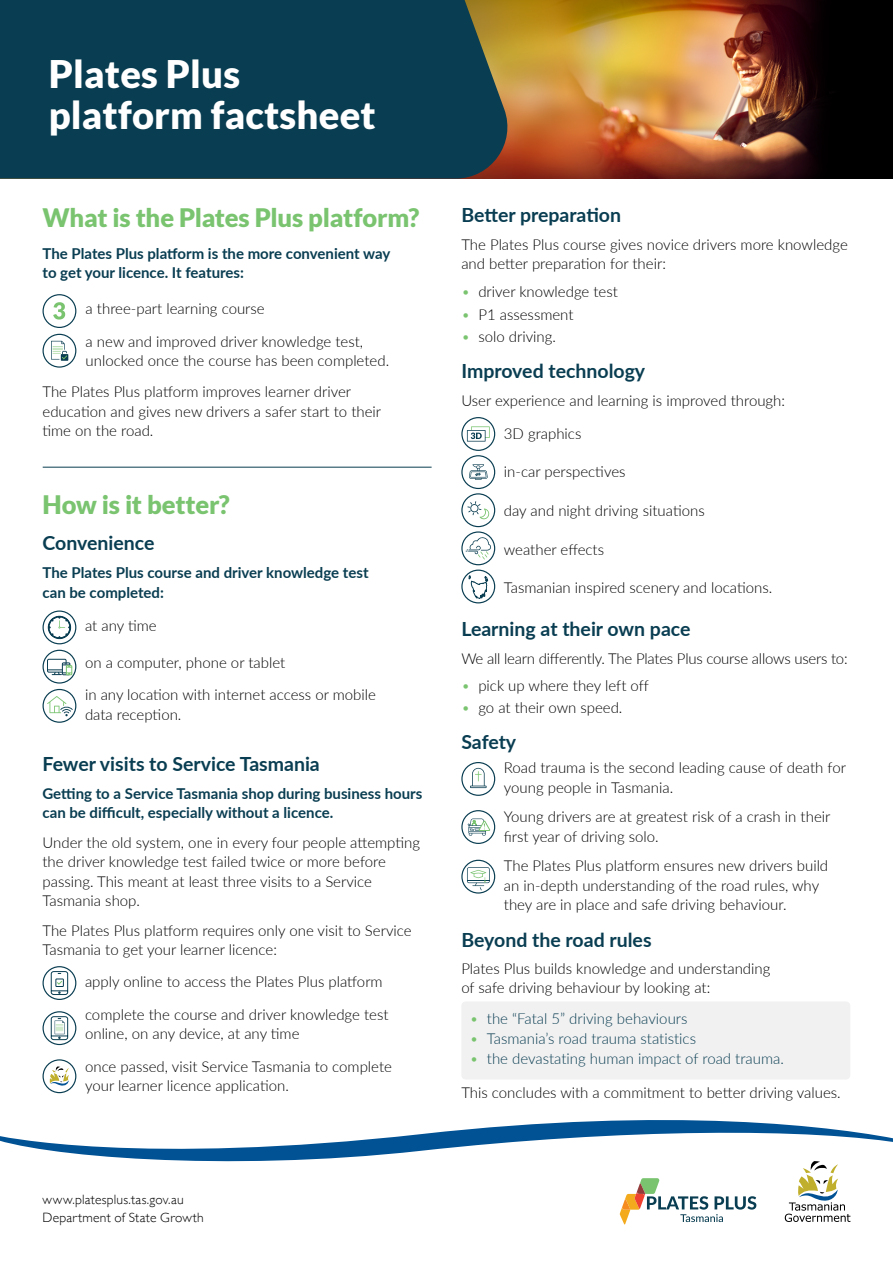
<style>
.page{position:relative;width:893px;height:1263px;background:#fff}
.page>*{position:absolute;margin:0;border:0;box-sizing:border-box;transform-origin:0 0}
.t1{font:900 38.1px "Lato";letter-spacing:.005em;color:#fff}
.PP_Heading_Green{font:900 25.5px "Lato";letter-spacing:-.01em;color:#7ac470}
.Subheading{font:700 19.5px "Lato";color:#093d51}
.PP_Body_Bold{font:700 19.5px "Lato";color:#093d51}
.PP_Body_Light{font:300 15px/19.5px "Lato";color:#000}
.PP_Body_Bold-2{font:700 15px/19.5px "Lato";color:#093d51}
.Body{font:300 15px/19.5px "Lato";color:#000}
.t2{font:300 15px "Lato";color:#093d51}
.t3{font:300 13.5px "Gill Sans";letter-spacing:.015em;color:#000}
.s1{color:#7ac470}
</style>
<div class="page">
<div style="left:461px;top:1001px;width:389px;height:78px;background:#f1f1f2;border-radius:4px"></div>
<div style="left:43px;top:610px;width:33px;height:34px;border:1px solid #093d51;border-radius:50%"></div>
<svg style="left:48px;top:616px;width:24px;height:24px"></svg>
<hr style="left:43px;top:467px;width:389px;height:1px;background:#093d51">
<div style="left:43px;top:294px;width:33px;height:34px;border:1px solid #093d51;border-radius:50%"></div>
<div style="left:461px;top:762px;width:34px;height:34px;border:1px solid #093d51;border-radius:50%"></div>
<div style="left:43px;top:966px;width:33px;height:34px;border:1px solid #093d51;border-radius:50%"></div>
<div style="left:43px;top:334px;width:33px;height:34px;border:1px solid #093d51;border-radius:50%"></div>
<div style="left:43px;top:650px;width:33px;height:34px;border:1px solid #093d51;border-radius:50%"></div>
<div style="left:461px;top:810px;width:34px;height:34px;border:1px solid #093d51;border-radius:50%"></div>
<div style="left:43px;top:1011px;width:33px;height:34px;border:1px solid #093d51;border-radius:50%"></div>
<div style="left:43px;top:689px;width:33px;height:34px;border:1px solid #093d51;border-radius:50%"></div>
<div style="left:461px;top:860px;width:34px;height:33px;border:1px solid #093d51;border-radius:50%"></div>
<div style="left:43px;top:1059px;width:33px;height:34px;border:1px solid #093d51;border-radius:50%"></div>
<img style="left:516px;top:0;width:377px;height:179px">
<div style="left:0;top:0;width:516px;height:179px;background:#093d51"></div>
<svg style="left:0;top:1120px;width:893px;height:104px"></svg>
<div style="left:461px;top:417px;width:34px;height:34px;border:1px solid #093d51;border-radius:50%"></div>
<div style="left:461px;top:455px;width:34px;height:34px;border:1px solid #093d51;border-radius:50%"></div>
<div style="left:461px;top:531px;width:34px;height:34px;border:1px solid #093d51;border-radius:50%"></div>
<div style="left:461px;top:493px;width:34px;height:34px;border:1px solid #093d51;border-radius:50%"></div>
<div style="left:461px;top:570px;width:34px;height:33px;border:1px solid #093d51;border-radius:50%"></div>
<div style="left:47px;top:659px;width:19px;height:13px;border:1px solid #093d51"></div>
<div style="left:62px;top:662px;width:8px;height:13px;border:1px solid #093d51"></div>
<svg style="left:47px;top:663px;width:25px;height:12px"></svg>
<svg style="left:47px;top:696px;width:26px;height:20px"></svg>
<svg style="left:53px;top:302px;width:12px;height:18px"></svg>
<svg style="left:61px;top:354px;width:7px;height:7px"></svg>
<svg style="left:51px;top:341px;width:16px;height:19px"></svg>
<svg style="left:51px;top:1016px;width:18px;height:24px"></svg>
<svg style="left:51px;top:971px;width:18px;height:24px"></svg>
<svg style="left:467px;top:426px;width:23px;height:16px"></svg>
<svg style="left:469px;top:464px;width:19px;height:16px"></svg>
<svg style="left:467px;top:501px;width:23px;height:19px"></svg>
<svg style="left:466px;top:536px;width:25px;height:23px"></svg>
<svg style="left:468px;top:572px;width:21px;height:28px"></svg>
<svg style="left:470px;top:768px;width:17px;height:20px"></svg>
<svg style="left:468px;top:818px;width:22px;height:17px"></svg>
<svg style="left:467px;top:867px;width:23px;height:23px"></svg>
<svg style="left:50px;top:1066px;width:19px;height:20px"></svg>
<p class="t1" style="left:49px;top:52px;width:193px">Plates Plus</p>
<p class="t1" style="left:49px;top:93px;width:329px">platform factsheet</p>
<p class="PP_Heading_Green" style="left:43px;top:202px;width:378px">What is the Plates Plus platform?</p>
<p class="PP_Body_Bold-2" style="left:43px;top:243px;width:349px">The Plates Plus platform is the more convenient way to get your licence. It features:</p>
<p class="PP_Body_Light" style="left:86px;top:299px;width:181px">a three-part learning course</p>
<p class="PP_Body_Light" style="left:86px;top:331px;width:305px">a new and improved driver knowledge test, unlocked once the course has been completed.</p>
<p class="Body" style="left:43px;top:381px;width:340px">The Plates Plus platform improves learner driver education and gives new drivers a safer start to their time on the road.</p>
<p class="PP_Heading_Green" style="left:43px;top:489px;width:189px">How is it better?</p>
<p class="PP_Body_Bold" style="left:43px;top:529px;width:114px">Convenience</p>
<p class="PP_Body_Bold-2" style="left:43px;top:562px;width:328px">The Plates Plus course and driver knowledge test can be completed:</p>
<p class="PP_Body_Light" style="left:85px;top:616px;width:73px">at any time</p>
<p class="PP_Body_Light" style="left:85px;top:652px;width:202px">on a computer, phone or tablet</p>
<p class="PP_Body_Light" style="left:85px;top:684px;width:292px">in any location with internet access or mobile data reception.</p>
<p class="Subheading" style="left:43px;top:749px;width:279px">Fewer visits to Service Tasmania</p>
<p class="PP_Body_Bold-2" style="left:43px;top:783px;width:381px">Getting to a Service Tasmania shop during business hours can be difficult, especially without a licence.</p>
<p class="PP_Body_Light" style="left:43px;top:832px;width:379px">Under the old system, one in every four people attempting the driver knowledge test failed twice or more before passing. This meant at least three visits to a Service Tasmania shop.</p>
<p class="PP_Body_Light" style="left:43px;top:920px;width:371px">The Plates Plus platform requires only one visit to Service<br>Tasmania to get your learner licence:</p>
<p class="PP_Body_Light" style="left:85px;top:972px;width:299px">apply online to access the Plates Plus platform</p>
<p class="PP_Body_Light" style="left:85px;top:1004px;width:305px">complete the course and driver knowledge test online, on any device, at any time</p>
<p class="PP_Body_Light" style="left:85px;top:1056px;width:308px">once passed, visit Service Tasmania to complete your learner licence application.</p>
<p class="t3" style="left:43px;top:1189px;width:143px">www.platesplus.tas.gov.au</p>
<p class="t3" style="left:43px;top:1207px;width:163px">Department of State Growth</p>
<p class="Subheading" style="left:461px;top:200px;width:161px">Better preparation</p>
<p class="PP_Body_Light" style="left:461px;top:234px;width:388px">The Plates Plus course gives novice drivers more knowledge and better preparation for their:</p>
<p class="PP_Body_Light" style="left:461px;top:282px;width:158px"><span class="s1">•</span> driver knowledge test</p>
<p class="PP_Body_Light" style="left:461px;top:304px;width:114px"><span class="s1">•</span> P1 assessment</p>
<p class="PP_Body_Light" style="left:461px;top:326px;width:96px"><span class="s1">•</span> solo driving.</p>
<p class="Subheading" style="left:461px;top:357px;width:185px">Improved technology</p>
<p class="PP_Body_Light" style="left:461px;top:391px;width:325px">User experience and learning is improved through:</p>
<p class="PP_Body_Light" style="left:504px;top:423px;width:79px">3D graphics</p>
<p class="PP_Body_Light" style="left:504px;top:462px;width:123px">in-car perspectives</p>
<p class="PP_Body_Light" style="left:504px;top:500px;width:202px">day and night driving situations</p>
<p class="PP_Body_Light" style="left:504px;top:539px;width:102px">weather effects</p>
<p class="PP_Body_Light" style="left:504px;top:577px;width:270px">Tasmanian inspired scenery and locations.</p>
<p class="Subheading" style="left:461px;top:615px;width:231px">Learning at their own pace</p>
<p class="PP_Body_Light" style="left:461px;top:648px;width:388px">We all learn differently. The Plates Plus course allows users to:</p>
<p class="PP_Body_Light" style="left:461px;top:675px;width:189px"><span class="s1">•</span> pick up where they left off</p>
<p class="PP_Body_Light" style="left:461px;top:697px;width:163px"><span class="s1">•</span> go at their own speed.</p>
<p class="Subheading" style="left:461px;top:728px;width:56px">Safety</p>
<p class="PP_Body_Light" style="left:504px;top:757px;width:344px">Road trauma is the second leading cause of death for young people in Tasmania.</p>
<p class="PP_Body_Light" style="left:504px;top:806px;width:328px">Young drivers are at greatest risk of a crash in their first year of driving solo.</p>
<p class="PP_Body_Light" style="left:504px;top:855px;width:326px">The Plates Plus platform ensures new drivers build an in-depth understanding of the road rules, why they are in place and safe driving behaviour.</p>
<p class="Subheading" style="left:461px;top:925px;width:192px">Beyond the road rules</p>
<p class="PP_Body_Light" style="left:461px;top:958px;width:311px">Plates Plus builds knowledge and understanding of safe driving behaviour by looking at:</p>
<p class="t2" style="left:470px;top:1008px;width:219px"><span class="s1">•</span> the “Fatal 5” driving behaviours</p>
<p class="t2" style="left:470px;top:1028px;width:228px"><span class="s1">•</span> Tasmania’s road trauma statistics</p>
<p class="t2" style="left:470px;top:1048px;width:316px"><span class="s1">•</span> the devastating human impact of road trauma.</p>
<p class="PP_Body_Light" style="left:461px;top:1083px;width:381px">This concludes with a commitment to better driving values.</p>
</div>
